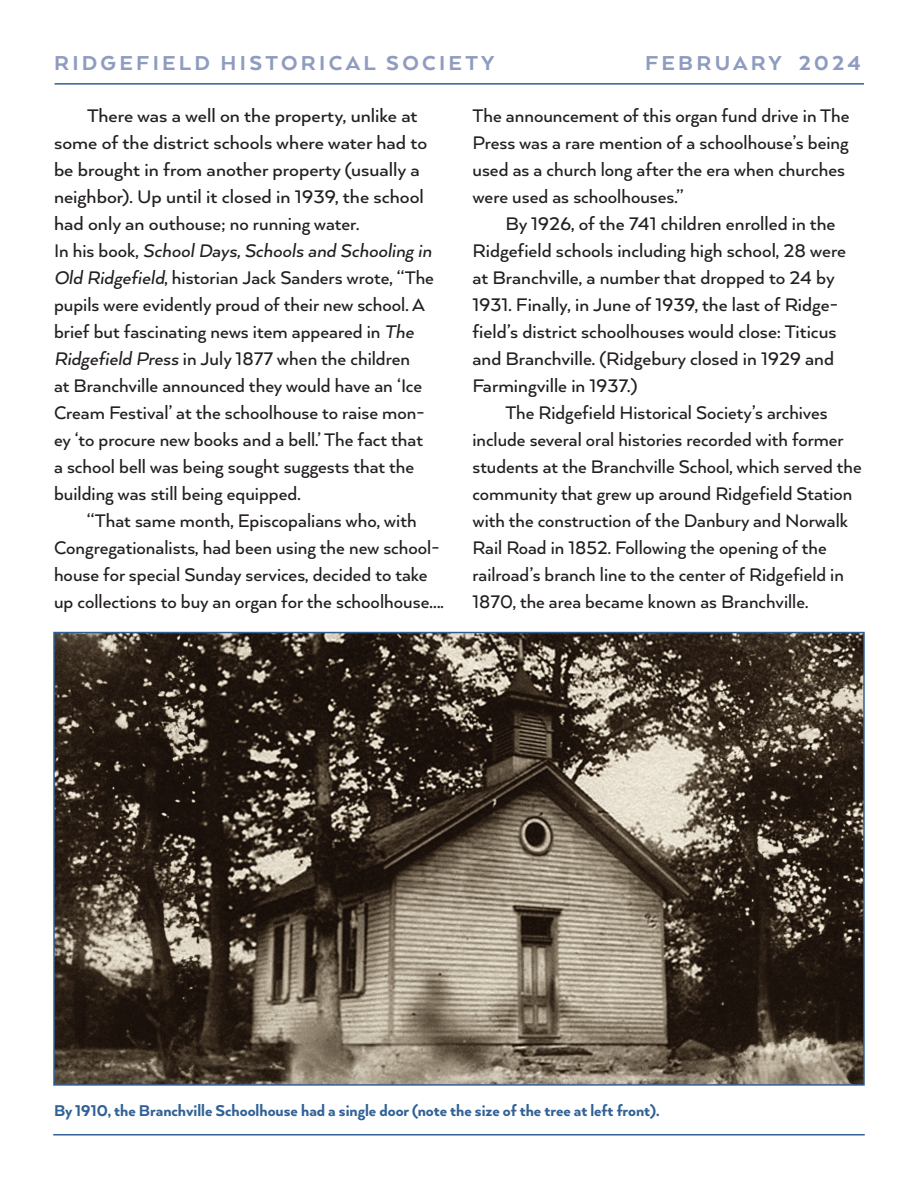
<style>
.page{position:relative;width:918px;height:1188px;background:#fff}
.page>*{position:absolute;margin:0;border:0;box-sizing:border-box;transform-origin:0 0}
.t1{font:800 23.25px "Arquitecta";letter-spacing:.14em;color:#8f9cbf}
.t2{font:500 21px/27px "Arquitecta";color:#231f20}
.t3{font:500 21px/27px "Arquitecta";color:#231f20;scale:1.05 1}
.t4{font:800 18px "Arquitecta";color:#316196}
.s1{font-style:italic}
</style>
<div class="page">
<hr style="left:55px;top:83px;width:809px;height:2px;background:#316196">
<img style="left:56px;top:635px;width:806px;height:448px">
<div style="left:53px;top:632px;width:812px;height:454px;border:2px solid #316196"></div>
<hr style="left:53px;top:1134px;width:812px;height:2px;background:#316196">
<p class="t1" style="left:54px;top:48px;width:442px">RIDGEFIELD HISTORICAL SOCIETY</p>
<p class="t1" style="left:645px;top:48px;width:217px">FEBRUARY 2024</p>
<p class="t2" style="left:472px;top:101px;width:378px">The announcement of this organ fund drive in The Press was a rare mention of a schoolhouse’s being used as a church long after the era when churches were used as schoolhouses.”</p>
<p class="t2" style="left:472px;top:209px;width:375px;text-indent:33px">By 1926, of the 741 children enrolled in the Ridgefield schools including high school, 28 were at Branchville, a number that dropped to 24 by 1931. Finally, in June of 1939, the last of Ridge&shy;field’s district schoolhouses would close: Titicus and Branchville. (Ridgebury closed in 1929 and Farmingville in 1937.)</p>
<p class="t2" style="left:472px;top:398px;width:391px;text-indent:33px">The Ridgefield Historical Society’s archives include several oral histories recorded with former students at the Branchville School, which served the community that grew up around Ridgefield Station with the construction of the Danbury and Norwalk Rail Road in 1852. Following the opening of the railroad’s branch line to the center of Ridgefield in 1870, the area became known as Branchville.</p>
<p class="t3" style="left:54px;top:101px;width:363px;text-indent:33px">There was a well on the property, unlike at some of the district schools where water had to be brought in from another property (usually a neighbor). Up until it closed in 1939, the school had only an outhouse; no running water.<br>In his book, <span class="s1">School Days, Schools and Schooling in Old Ridgefield</span>, historian Jack Sanders wrote, “The pupils were evidently proud of their new school. A brief but fascinating news item appeared in <span class="s1">The Ridgefield Press</span> in July 1877 when the children<br>at Branchville announced they would have an ‘Ice Cream Festival’ at the schoolhouse to raise mon&shy;ey ‘to procure new books and a bell.’ The fact that a school bell was being sought suggests that the building was still being equipped.</p>
<p class="t2" style="left:54px;top:506px;width:391px;text-indent:33px">“That same month, Episcopalians who, with Congregationalists, had been using the new school&shy;house for special Sunday services, decided to take up collections to buy an organ for the schoolhouse….</p>
<p class="t4" style="left:54px;top:1099px;width:607px">By 1910, the Branchville Schoolhouse had a single door (note the size of the tree at left front).</p>
</div>
